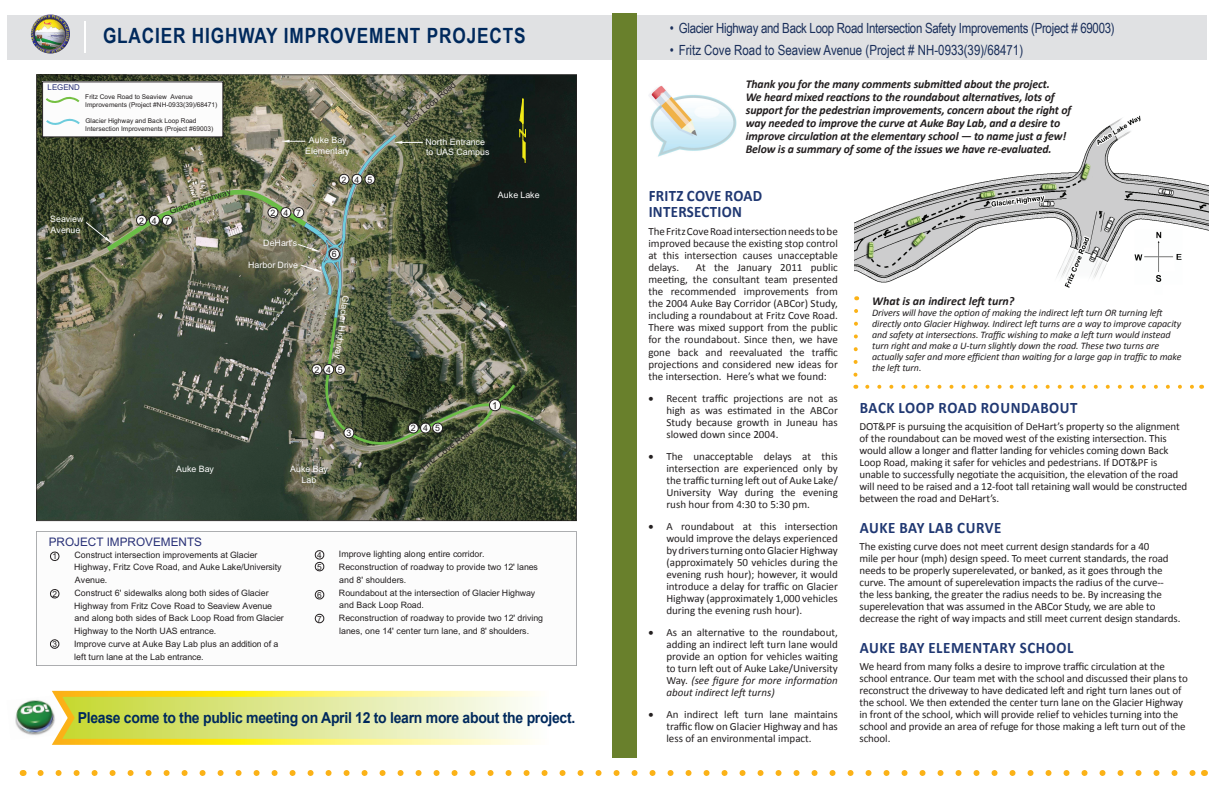
<style>
.page{position:relative;width:1224px;height:792px;background:#fff}
.page>*{position:absolute;margin:0;border:0;box-sizing:border-box;transform-origin:0 0}
.t1{font:700 21px "Arial Narrow";letter-spacing:.04em;color:#00295c}
.t2{font:700 16px/16px "Calibri";letter-spacing:.02em;color:#203872;scale:.93 1}
.t3{font:700 16px "Calibri";letter-spacing:.04em;color:#203872;scale:.93 1}
.t4{font:700 15.1px "Arial";letter-spacing:-.02em;color:#00295c;scale:.93 1}
.t5{font:14px "Arial Narrow";letter-spacing:-.02em;color:#192e5a}
.t6{font:14px "Arial Narrow";color:#192e5a}
.t7{font:italic 700 12px/13px "Calibri";letter-spacing:-.01em;color:#231f20}
.t8{font:11.8px "Arial";color:#293177}
.t9{font:11px/12px "Calibri";letter-spacing:-.01em;color:#231f20;text-align:justify}
.t10{font:italic 10px/11px "Calibri";letter-spacing:-.01em;color:#231f20}
.t11{font:9.8px "Arial";color:#231f20}
.t12{font:8.8px/12.8px "Arial Unicode MS";letter-spacing:.005em;color:#231f20}
.t13{font:8.8px/10.6px "Arial Unicode MS";letter-spacing:.005em;color:#fcfcfc;text-align:center}
.t14{font:8.8px "Arial";letter-spacing:.91em;color:#231f20}
.t15{font:8.3px/11.8px "Arial";color:#231f20}
.t16{font:7.9px "Arial";letter-spacing:-.01em;color:#293177}
.t17{font:6.6px/8px "Arial";color:#231f20}
.s1{font-style:italic}
</style>
<div class="page">
<img style="left:855px;top:115px;width:353px;height:186px">
<div style="left:7px;top:15px;width:1200px;height:45px;background:#e0e1e3"></div>
<hr style="left:84px;top:21px;width:2px;height:32px;background:#fff">
<img style="left:31px;top:14px;width:39px;height:40px;border-radius:20px">
<img style="left:649px;top:86px;width:88px;height:71px">
<svg style="left:867px;top:385px;width:327px;height:4px"></svg>
<svg style="left:853px;top:309px;width:6px;height:80px"></svg>
<svg style="left:41px;top:770px;width:1154px;height:6px"></svg>
<div style="left:612px;top:13px;width:24px;height:745px;background:#69802c"></div>
<img style="left:15px;top:700px;width:32px;height:36px">
<svg style="left:36px;top:74px;width:541px;height:447px;background:#4a523f"></svg>
<svg style="left:85px;top:222px;width:27px;height:21px"></svg>
<svg style="left:36px;top:531px;width:541px;height:135px"></svg>
<svg style="left:315px;top:550px;width:10px;height:22px"></svg>
<svg style="left:315px;top:590px;width:10px;height:10px"></svg>
<svg style="left:315px;top:614px;width:10px;height:9px"></svg>
<div style="left:43px;top:82px;width:180px;height:55px;background:#fcfcfc"></div>
<svg style="left:46px;top:96px;width:33px;height:7px"></svg>
<svg style="left:46px;top:119px;width:34px;height:6px"></svg>
<svg style="left:262px;top:134px;width:240px;height:324px;background:#5c644e"></svg>
<svg style="left:135px;top:214px;width:38px;height:13px"></svg>
<svg style="left:47px;top:690px;width:488px;height:55px;background:#e7e88c"></svg>
<h1 class="t1" style="left:103px;top:20px;width:424px">GLACIER HIGHWAY IMPROVEMENT PROJECTS</h1>
<p class="t5" style="left:670px;top:18px;width:446px">• Glacier Highway and Back Loop Road Intersection Safety Improvements (Project # 69003)</p>
<p class="t6" style="left:670px;top:39px;width:355px">• Fritz Cove Road to Seaview Avenue (Project # NH-0933(39)/68471)</p>
<p class="t16" style="left:48px;top:82px;width:34px">LEGEND</p>
<p class="t17" style="left:85px;top:92px;width:134px">Fritz Cove Road to Seaview Avenue<br>Improvements (Project #NH-0933(39)/68471)</p>
<p class="t17" style="left:85px;top:116px;width:130px">Glacier Highway and Back Loop Road<br>Intersection Improvements (Project #69003)</p>
<p class="t13" style="left:305px;top:135px;width:46px">Auke Bay<br>Elementary</p>
<p class="t14" style="left:342px;top:174px;width:32px">245</p>
<p class="t12" style="left:401px;top:121px;width:67px;rotate:-41deg">Back Loop Road</p>
<p class="t13" style="left:426px;top:136px;width:65px;text-align:left">North Entrance to UAS Campus</p>
<p class="t13" style="left:50px;top:214px;width:35px;text-align:left">Seaview<br>Avenue</p>
<p class="t12" style="left:168px;top:205px;width:66px;rotate:-18deg">Glacier Highway</p>
<p class="t13" style="left:498px;top:189px;width:43px">Auke Lake</p>
<p class="t14" style="left:270px;top:207px;width:32px">247</p>
<p class="t14" style="left:139px;top:215px;width:32px">247</p>
<p class="t13" style="left:176px;top:464px;width:39px">Auke Bay</p>
<p class="t13" style="left:263px;top:237px;width:36px">DeHart's</p>
<p class="t13" style="left:248px;top:259px;width:52px">Harbor Drive</p>
<p class="t14" style="left:332px;top:248px;width:6px">6</p>
<p class="t13" style="left:351px;top:296px;width:66px;rotate:97deg">Glacier Highway</p>
<p class="t14" style="left:315px;top:364px;width:6px">2</p>
<p class="t14" style="left:326px;top:364px;width:6px">4</p>
<p class="t14" style="left:338px;top:364px;width:6px">5</p>
<p class="t14" style="left:347px;top:427px;width:6px">3</p>
<p class="t13" style="left:290px;top:463px;width:39px">Auke Bay<br>Lab</p>
<p class="t14" style="left:411px;top:422px;width:6px">2</p>
<p class="t14" style="left:423px;top:422px;width:19px">4 5</p>
<p class="t12" style="left:418px;top:463px;width:65px;rotate:-38deg">Fritz Cove Road</p>
<p class="t11" style="left:492px;top:399px;width:7px">1</p>
<p class="t8" style="left:49px;top:534px;width:155px">PROJECT IMPROVEMENTS</p>
<p class="t15" style="left:52px;top:551px;width:6px">1</p>
<p class="t15" style="left:52px;top:588px;width:6px">2</p>
<p class="t15" style="left:52px;top:638px;width:6px">3</p>
<p class="t12" style="left:74px;top:548px;width:211px">Construct intersection improvements at Glacier Highway, Fritz Cove Road, and Auke Lake/University Avenue.<br>Construct 6' sidewalks along both sides of Glacier Highway from Fritz Cove Road to Seaview Avenue and along both sides of Back Loop Road from Glacier Highway to the North UAS entrance.<br>Improve curve at Auke Bay Lab plus an addition of a left turn lane at the Lab entrance.</p>
<p class="t15" style="left:317px;top:549px;width:6px">4<br>5</p>
<p class="t15" style="left:317px;top:589px;width:6px">6</p>
<p class="t15" style="left:317px;top:613px;width:6px">7</p>
<p class="t12" style="left:339px;top:548px;width:206px">Improve lighting along entire corridor.<br>Reconstruction of roadway to provide two 12' lanes and 8' shoulders.<br>Roundabout at the intersection of Glacier Highway and Back Loop Road.<br>Reconstruction of roadway to provide two 12' driving lanes, one 14' center turn lane, and 8' shoulders.</p>
<h3 class="t4" style="left:78px;top:707px;width:537px">Please come to the public meeting on April 12 to learn more about the project.</h3>
<p class="t7" style="left:746px;top:77px;width:327px">Thank you for the many comments submitted about the project.<br>We heard mixed reactions to the roundabout alternatives, lots of support for the pedestrian improvements, concern about the right of way needed to improve the curve at Auke Bay Lab, and a desire to improve circulation at the elementary school — to name just a few!<br>Below is a summary of some of the issues we have re-evaluated.</p>
<h2 class="t2" style="left:649px;top:188px;width:124px">FRITZ COVE ROAD<br>INTERSECTION</h2>
<p class="t9" style="left:648px;top:225px;width:191px">The Fritz Cove Road intersection needs to be improved because the existing stop control at this intersection causes unacceptable delays.</p>
<p class="t9" style="left:648px;top:261px;width:191px;text-indent:48px">At the January 2011 public meeting, the consultant team presented the recommended improvements from the 2004 Auke Bay Corridor (ABCor) Study, including a roundabout at Fritz Cove Road.<br>There was mixed support from the public for the roundabout. Since then, we have gone back and reevaluated the traffic projections and considered new ideas for the intersection. Here’s what we found:</p>
<p class="t9" style="left:666px;top:392px;width:173px;text-indent:-18px">• Recent traffic projections are not as high as was estimated in the ABCor Study because growth in Juneau has slowed down since 2004.</p>
<p class="t9" style="left:666px;top:450px;width:173px;text-indent:-18px">• The unacceptable delays at this intersection are experienced only by the traffic turning left out of Auke Lake/ University Way during the evening rush hour from 4:30 to 5:30 pm.</p>
<p class="t9" style="left:666px;top:520px;width:173px;text-indent:-18px">• A roundabout at this intersection would improve the delays experienced by drivers turning onto Glacier Highway (approximately 50 vehicles during the evening rush hour); however, it would introduce a delay for traffic on Glacier Highway (approximately 1,000 vehicles during the evening rush hour).</p>
<p class="t9" style="left:666px;top:626px;width:173px;text-indent:-18px">• As an alternative to the roundabout, adding an indirect left turn lane would provide an option for vehicles waiting to turn left out of Auke Lake/University Way. <span class="s1">(see figure for more information about indirect left turns)</span></p>
<p class="t9" style="left:666px;top:708px;width:173px;text-indent:-18px">• An indirect left turn lane maintains traffic flow on Glacier Highway and has less of an environmental impact.</p>
<p class="t7" style="left:872px;top:295px;width:144px">What is an indirect left turn?</p>
<p class="t10" style="left:872px;top:307px;width:311px">Drivers will have the option of making the indirect left turn OR turning left directly onto Glacier Highway. Indirect left turns are a way to improve capacity and safety at intersections. Traffic wishing to make a left turn would instead turn right and make a U-turn slightly down the road. These two turns are actually safer and more efficient than waiting for a large gap in traffic to make the left turn.</p>
<h2 class="t2" style="left:860px;top:399px;width:96px">BACK LOO P ROAD</h2>
<h2 class="t2" style="left:981px;top:399px;width:44px">ROUNDA</h2>
<h2 class="t2" style="left:1040px;top:399px;width:41px">BOUT</h2>
<p class="t9" style="left:860px;top:420px;width:329px;text-align:left">DOT&amp;PF is pursuing the acquisition of DeHart’s property so the alignment of the roundabout can be moved west of the existing intersection. This would allow a longer and flatter landing for vehicles coming down Back Loop Road, making it safer for vehicles and pedestrians. If DOT&amp;PF is unable to successfully negotiate the acquisition, the elevation of the road will need to be raised and a 12-foot tall retaining wall would be constructed between the road and DeHart’s.</p>
<h2 class="t3" style="left:860px;top:517px;width:154px">AUKE BAY LAB CURVE</h2>
<p class="t9" style="left:860px;top:540px;width:322px;text-align:left">The existing curve does not meet current design standards for a 40<br>mile per hour (mph) design speed. To meet current standards, the road needs to be properly superelevated, or banked, as it goes through the curve. The amount of superelevation impacts the radius of the curve-- the less banking, the greater the radius needs to be. By increasing the superelevation that was assumed in the ABCor Study, we are able to decrease the right of way impacts and still meet current design standards.</p>
<h2 class="t3" style="left:860px;top:637px;width:228px">AUKE BAY ELEMENTARY SCHOOL</h2>
<p class="t9" style="left:860px;top:660px;width:330px;text-align:left">We heard from many folks a desire to improve traffic circulation at the school entrance. Our team met with the school and discussed their plans to reconstruct the driveway to have dedicated left and right turn lanes out of the school. We then extended the center turn lane on the Glacier Highway in front of the school, which will provide relief to vehicles turning into the school and provide an area of refuge for those making a left turn out of the school.</p>
</div>
